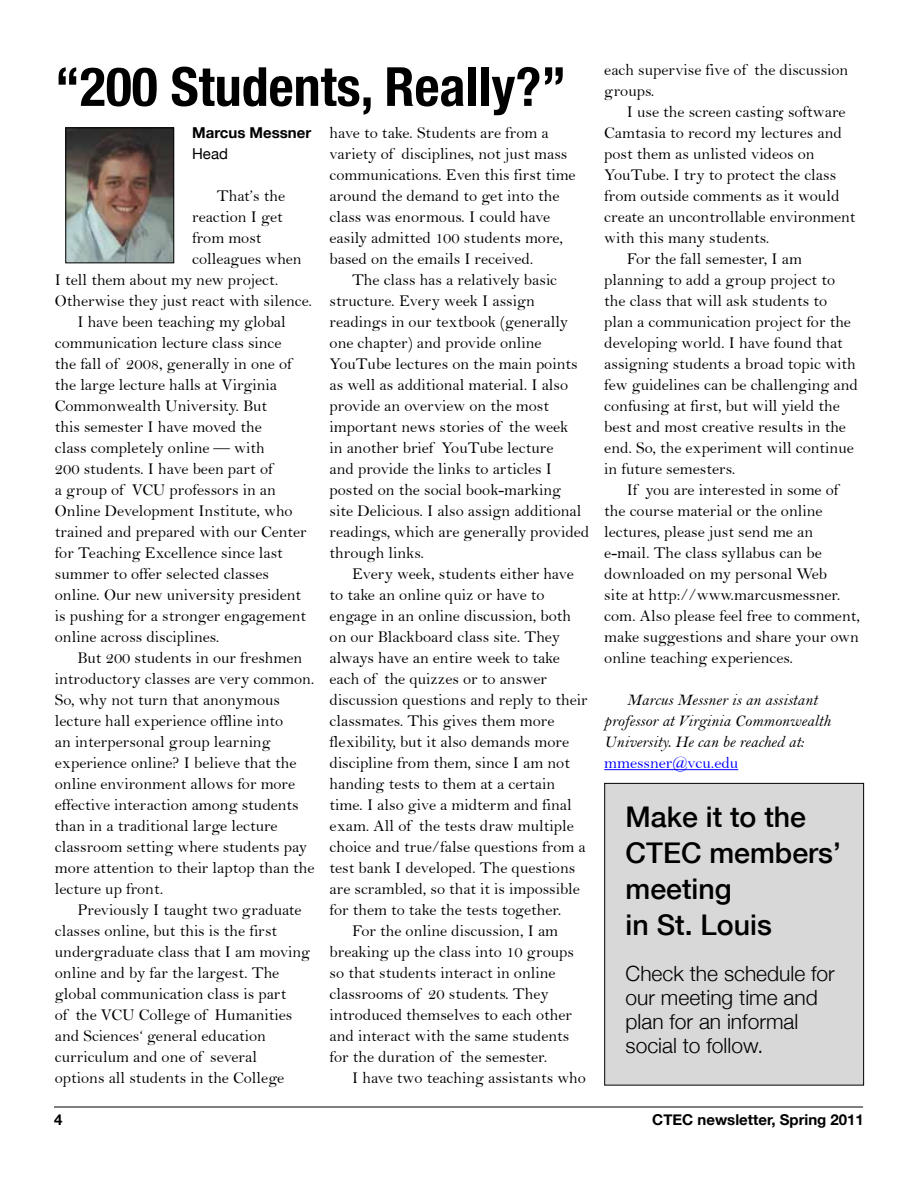
<style>
.page{position:relative;width:918px;height:1188px;background:#fff}
.page>*{position:absolute;margin:0;border:0;box-sizing:border-box;transform-origin:0 0}
.t1{font:700 condensed 54px "Helvetica Neue";color:#000}
.t2{font:500 28.5px/36px "Helvetica Neue";color:#000}
.t3{font:300 21px/24px "Helvetica Neue";color:#000}
.t4{font:16.5px/21px "Bell";color:#000}
.t5{font:16.5px/21px "Bell MT Italic";color:#000}
.t6{font:16.5px "Bell";color:#00f}
.t7{font:700 15px "Helvetica Neue";color:#000}
.t8{font:15px "Helvetica Neue";color:#000}
</style>
<div class="page">
<hr style="left:54px;top:1107px;width:809px;height:1px;background:#000">
<hr style="left:604px;top:769px;width:134px;height:1px;background:#00f">
<img style="left:67px;top:130px;width:105px;height:131px">
<div style="left:65px;top:128px;width:109px;height:135px;border:1px solid #000"></div>
<div style="left:605px;top:783px;width:259px;height:302px;background:#d8d8d8"></div>
<div style="left:604px;top:783px;width:260px;height:303px;border:1px solid #000"></div>
<h1 class="t1" style="left:55px;top:54px;width:513px">“200 Students, Really?”</h1>
<p class="t7" style="left:192px;top:123px;width:121px">Marcus Messner</p>
<p class="t8" style="left:192px;top:145px;width:37px">Head</p>
<p class="t4" style="left:217px;top:185px;width:70px">That’s the</p>
<p class="t4" style="left:192px;top:206px;width:92px">reaction I get</p>
<p class="t4" style="left:192px;top:227px;width:71px">from most</p>
<p class="t4" style="left:192px;top:248px;width:111px">colleagues when</p>
<p class="t4" style="left:55px;top:269px;width:225px">I tell them about my new project.</p>
<p class="t4" style="left:55px;top:290px;width:259px">Otherwise they just react with silence.</p>
<p class="t4" style="left:77px;top:311px;width:210px">I have been teaching my global</p>
<p class="t4" style="left:55px;top:332px;width:228px">communication lecture class since</p>
<p class="t4" style="left:55px;top:353px;width:238px">the fall of 2008, generally in one of</p>
<p class="t4" style="left:55px;top:374px;width:224px">the large lecture halls at Virginia</p>
<p class="t4" style="left:55px;top:395px;width:214px">Commonwealth University. But</p>
<p class="t4" style="left:55px;top:416px;width:208px">this semester I have moved the</p>
<p class="t4" style="left:55px;top:437px;width:211px">class completely online — with</p>
<p class="t4" style="left:55px;top:458px;width:219px">200 students. I have been part of</p>
<p class="t4" style="left:55px;top:479px;width:223px">a group of VCU professors in an</p>
<p class="t4" style="left:55px;top:500px;width:239px">Online Development Institute, who</p>
<p class="t4" style="left:55px;top:521px;width:253px">trained and prepared with our Center</p>
<p class="t4" style="left:55px;top:542px;width:230px">for Teaching Excellence since last</p>
<p class="t4" style="left:55px;top:563px;width:216px">summer to offer selected classes</p>
<p class="t4" style="left:55px;top:584px;width:248px">online. Our new university president</p>
<p class="t4" style="left:55px;top:605px;width:253px">is pushing for a stronger engagement</p>
<p class="t4" style="left:55px;top:626px;width:166px">online across disciplines.</p>
<p class="t4" style="left:77px;top:647px;width:226px">But 200 students in our freshmen</p>
<p class="t4" style="left:55px;top:668px;width:261px">introductory classes are very common.</p>
<p class="t4" style="left:55px;top:689px;width:227px">So, why not turn that anonymous</p>
<p class="t4" style="left:55px;top:710px;width:230px">lecture hall experience offline into</p>
<p class="t4" style="left:55px;top:731px;width:217px">an interpersonal group learning</p>
<p class="t4" style="left:55px;top:752px;width:243px">experience online? I believe that the</p>
<p class="t4" style="left:55px;top:773px;width:242px">online environment allows for more</p>
<p class="t4" style="left:55px;top:794px;width:245px">effective interaction among students</p>
<p class="t4" style="left:55px;top:815px;width:224px">than in a traditional large lecture</p>
<p class="t4" style="left:55px;top:836px;width:254px">classroom setting where students pay</p>
<p class="t4" style="left:55px;top:857px;width:261px">more attention to their laptop than the</p>
<p class="t4" style="left:55px;top:878px;width:110px">lecture up front.</p>
<p class="t4" style="left:77px;top:899px;width:226px">Previously I taught two graduate</p>
<p class="t4" style="left:55px;top:920px;width:224px">classes online, but this is the first</p>
<p class="t4" style="left:55px;top:941px;width:257px">undergraduate class that I am moving</p>
<p class="t4" style="left:55px;top:962px;width:226px">online and by far the largest. The</p>
<p class="t4" style="left:55px;top:983px;width:233px">global communication class is part</p>
<p class="t4" style="left:55px;top:1004px;width:239px">of the VCU College of Humanities</p>
<p class="t4" style="left:55px;top:1025px;width:213px">and Sciences‘ general education</p>
<p class="t4" style="left:55px;top:1046px;width:204px">curriculum and one of several</p>
<p class="t4" style="left:55px;top:1067px;width:231px">options all students in the College</p>
<p class="t4" style="left:330px;top:122px;width:248px">have to take. Students are from a variety of disciplines, not just mass communications. Even this first time around the demand to get into the class was enormous. I could have easily admitted 100 students more, based on the emails I received.</p>
<p class="t4" style="left:330px;top:269px;width:261px;text-indent:23px">The class has a relatively basic structure. Every week I assign readings in our textbook (generally one chapter) and provide online YouTube lectures on the main points as well as additional material. I also provide an overview on the most important news stories of the week<br>in another brief YouTube lecture<br>and provide the links to articles I posted on the social book-marking<br>site Delicious. I also assign additional readings, which are generally provided through links.</p>
<p class="t4" style="left:352px;top:563px;width:223px">Every week, students either have</p>
<p class="t4" style="left:330px;top:584px;width:217px">to take an online quiz or have to</p>
<p class="t4" style="left:330px;top:605px;width:243px">engage in an online discussion, both</p>
<p class="t4" style="left:330px;top:626px;width:232px">on our Blackboard class site. They</p>
<p class="t4" style="left:330px;top:647px;width:232px">always have an entire week to take</p>
<p class="t4" style="left:330px;top:668px;width:219px">each of the quizzes or to answer</p>
<p class="t4" style="left:330px;top:689px;width:259px">discussion questions and reply to their</p>
<p class="t4" style="left:330px;top:710px;width:226px">classmates. This gives them more</p>
<p class="t4" style="left:330px;top:731px;width:241px">flexibility, but it also demands more</p>
<p class="t4" style="left:330px;top:752px;width:242px">discipline from them, since I am not</p>
<p class="t4" style="left:330px;top:773px;width:227px">handing tests to them at a certain</p>
<p class="t4" style="left:330px;top:794px;width:244px">time. I also give a midterm and final</p>
<p class="t4" style="left:330px;top:816px;width:246px">exam. All of the tests draw multiple</p>
<p class="t4" style="left:330px;top:837px;width:258px">choice and true/false questions from a</p>
<p class="t4" style="left:330px;top:858px;width:247px">test bank I developed. The questions</p>
<p class="t4" style="left:330px;top:879px;width:252px">are scrambled, so that it is impossible</p>
<p class="t4" style="left:330px;top:900px;width:233px">for them to take the tests together.</p>
<p class="t4" style="left:352px;top:921px;width:208px">For the online discussion, I am</p>
<p class="t4" style="left:330px;top:942px;width:246px">breaking up the class into 10 groups</p>
<p class="t4" style="left:330px;top:963px;width:227px">so that students interact in online</p>
<p class="t4" style="left:330px;top:984px;width:221px">classrooms of 20 students. They</p>
<p class="t4" style="left:330px;top:1005px;width:244px">introduced themselves to each other</p>
<p class="t4" style="left:330px;top:1026px;width:241px">and interact with the same students</p>
<p class="t4" style="left:330px;top:1047px;width:219px">for the duration of the semester.</p>
<p class="t4" style="left:352px;top:1068px;width:235px">I have two teaching assistants who</p>
<p class="t4" style="left:604px;top:59px;width:246px">each supervise five of the discussion groups.</p>
<p class="t4" style="left:627px;top:101px;width:220px">I use the screen casting software</p>
<p class="t4" style="left:604px;top:122px;width:239px">Camtasia to record my lectures and</p>
<p class="t4" style="left:604px;top:143px;width:212px">post them as unlisted videos on</p>
<p class="t4" style="left:604px;top:164px;width:233px">YouTube. I try to protect the class</p>
<p class="t4" style="left:604px;top:185px;width:237px">from outside comments as it would</p>
<p class="t4" style="left:604px;top:206px;width:253px">create an uncontrollable environment</p>
<p class="t4" style="left:604px;top:227px;width:167px">with this many students.</p>
<p class="t4" style="left:627px;top:248px;width:177px">For the fall semester, I am</p>
<p class="t4" style="left:604px;top:269px;width:232px">planning to add a group project to</p>
<p class="t4" style="left:604px;top:290px;width:224px">the class that will ask students to</p>
<p class="t4" style="left:604px;top:311px;width:248px">plan a communication project for the</p>
<p class="t4" style="left:604px;top:332px;width:240px">developing world. I have found that</p>
<p class="t4" style="left:604px;top:353px;width:253px">assigning students a broad topic with</p>
<p class="t4" style="left:604px;top:374px;width:255px">few guidelines can be challenging and</p>
<p class="t4" style="left:604px;top:395px;width:237px">confusing at first, but will yield the</p>
<p class="t4" style="left:604px;top:416px;width:243px">best and most creative results in the</p>
<p class="t4" style="left:604px;top:437px;width:251px">end. So, the experiment will continue</p>
<p class="t4" style="left:604px;top:458px;width:133px">in future semesters.</p>
<p class="t4" style="left:627px;top:479px;width:213px">If you are interested in some of</p>
<p class="t4" style="left:604px;top:500px;width:220px">the course material or the online</p>
<p class="t4" style="left:604px;top:521px;width:210px">lectures, please just send me an</p>
<p class="t4" style="left:604px;top:542px;width:219px">e-mail. The class syllabus can be</p>
<p class="t4" style="left:604px;top:563px;width:224px">downloaded on my personal Web</p>
<p class="t4" style="left:604px;top:584px;width:238px">site at http://www.marcusmessner.</p>
<p class="t4" style="left:604px;top:605px;width:257px">com. Also please feel free to comment,</p>
<p class="t4" style="left:604px;top:626px;width:256px">make suggestions and share your own</p>
<p class="t4" style="left:604px;top:647px;width:190px">online teaching experiences.</p>
<p class="t5" style="left:604px;top:689px;width:228px;text-indent:23px">Marcus Messner is an assistant professor at Virginia Commonwealth<br>University. He can be reached at:</p>
<p class="t6" style="left:604px;top:753px;width:135px">mmessner@vcu.edu</p>
<h2 class="t2" style="left:626px;top:798px;width:217px">Make it to the<br>CTEC members’ meeting<br>in St. Louis</h2>
<p class="t3" style="left:626px;top:961px;width:211px">Check the schedule for our meeting time and plan for an informal social to follow.</p>
<p class="t7" style="left:54px;top:1110px;width:10px">4</p>
<p class="t7" style="left:652px;top:1110px;width:213px">CTEC newsletter, Spring 2011</p>
</div>
